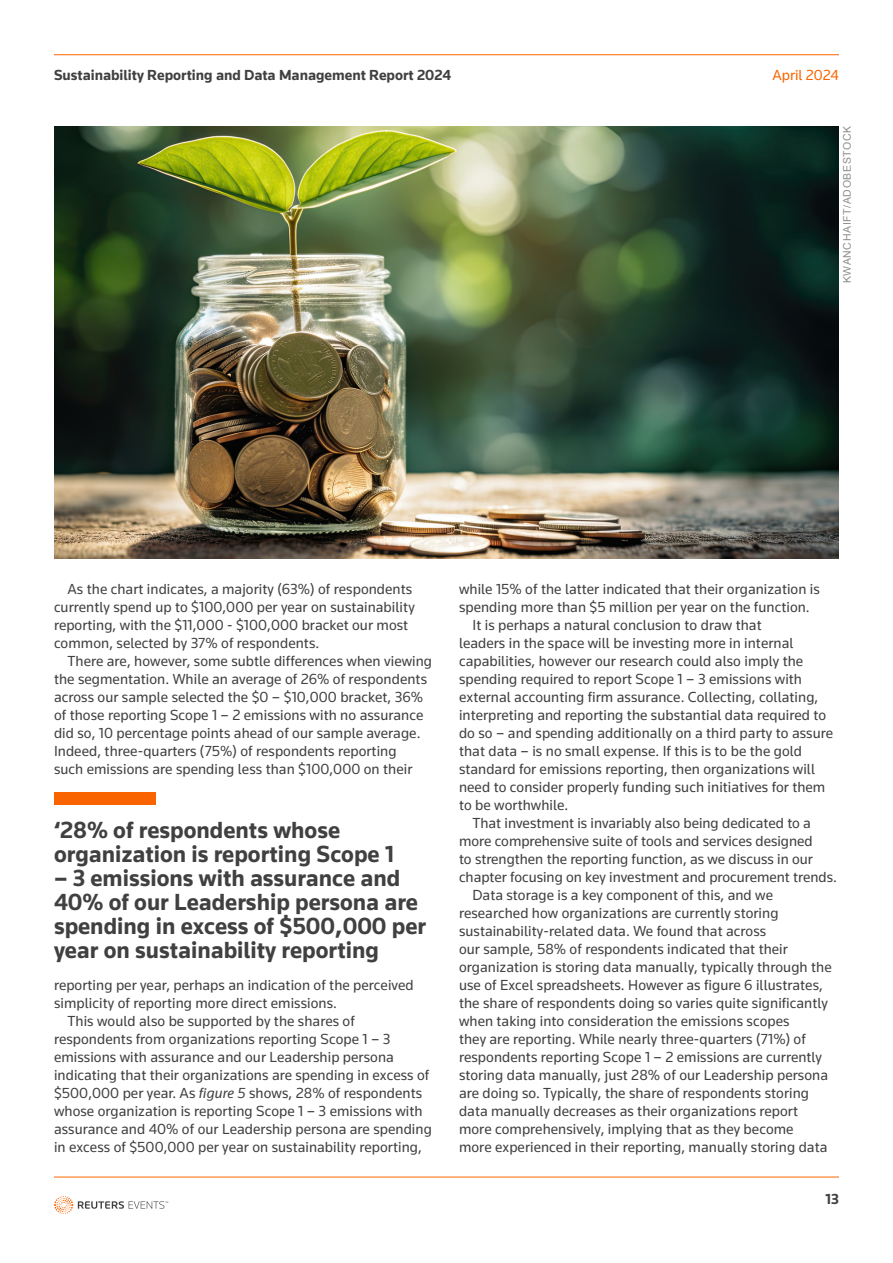
<style>
.page{position:relative;width:893px;height:1263px;background:#fff}
.page>*{position:absolute;margin:0;border:0;box-sizing:border-box;transform-origin:0 0}
.t1{font:700 24px/24px "Knowledge 2017";color:#404040}
.t2{font:15px/18px "Knowledge 2017";letter-spacing:.005em;color:#404040}
.t3{font:700 15px "Knowledge 2017";color:#404040}
.t4{font:15px "Knowledge 2017";color:#fa6400}
.t5{font:10.5px "Arial";letter-spacing:.06em;color:#8d8d8d}
.s1{font-style:italic}
</style>
<div class="page">
<hr style="left:54px;top:54px;width:785px;height:1px;background:#fa6400">
<hr style="left:54px;top:1177px;width:785px;height:1px;background:#fa6400">
<svg style="left:54px;top:1196px;width:114px;height:18px"></svg>
<img style="left:54px;top:126px;width:785px;height:432px">
<div style="left:54px;top:792px;width:101px;height:13px;background:#fa6400"></div>
<p class="t3" style="left:54px;top:65px;width:399px">Sustainability Reporting and Data Management Report 2024</p>
<p class="t4" style="left:772px;top:65px;width:68px">April 2024</p>
<p class="t5" style="left:840px;top:283px;width:159px;rotate:-90deg">KWANCHAIFT/ADOBESTOCK</p>
<p class="t2" style="left:54px;top:580px;width:362px;text-indent:14px">As the chart indicates, a majority (63%) of respondents currently spend up to $100,000 per year on sustainability reporting, with the $11,000 - $100,000 bracket our most common, selected by 37% of respondents.</p>
<p class="t2" style="left:54px;top:652px;width:380px;text-indent:14px">There are, however, some subtle differences when viewing the segmentation. While an average of 26% of respondents across our sample selected the $0 – $10,000 bracket, 36% of those reporting Scope 1 – 2 emissions with no assurance did so, 10 percentage points ahead of our sample average.<br>Indeed, three-quarters (75%) of respondents reporting<br>such emissions are spending less than $100,000 on their</p>
<h1 class="t1" style="left:54px;top:817px;width:341px">‘28% of respondents whose organization is reporting Scope 1</h1>
<h1 class="t1" style="left:54px;top:865px;width:374px">– 3 emissions with assurance and 40% of our Leadership persona are spending in excess of $500,000 per year on sustainability reporting</h1>
<p class="t2" style="left:54px;top:976px;width:361px">reporting per year, perhaps an indication of the perceived</p>
<p class="t2" style="left:54px;top:994px;width:284px">simplicity of reporting more direct emissions.</p>
<p class="t2" style="left:68px;top:1012px;width:289px">This would also be supported by the shares of</p>
<p class="t2" style="left:54px;top:1030px;width:338px">respondents from organizations reporting Scope 1 – 3</p>
<p class="t2" style="left:54px;top:1048px;width:341px">emissions with assurance and our Leadership persona</p>
<p class="t2" style="left:54px;top:1066px;width:377px">indicating that their organizations are spending in excess of</p>
<p class="t2" style="left:54px;top:1084px;width:370px">$500,000 per year. As <span class="s1">figure 5</span> shows, 28% of respondents</p>
<p class="t2" style="left:54px;top:1102px;width:370px">whose organization is reporting Scope 1 – 3 emissions with</p>
<p class="t2" style="left:54px;top:1120px;width:379px">assurance and 40% of our Leadership persona are spending</p>
<p class="t2" style="left:54px;top:1138px;width:369px">in excess of $500,000 per year on sustainability reporting,</p>
<p class="t2" style="left:459px;top:580px;width:362px">while 15% of the latter indicated that their organization is</p>
<p class="t2" style="left:459px;top:598px;width:352px">spending more than $5 million per year on the function.</p>
<p class="t2" style="left:472px;top:616px;width:291px">It is perhaps a natural conclusion to draw that</p>
<p class="t2" style="left:459px;top:634px;width:336px">leaders in the space will be investing more in internal</p>
<p class="t2" style="left:459px;top:652px;width:346px">capabilities, however our research could also imply the</p>
<p class="t2" style="left:459px;top:670px;width:345px">spending required to report Scope 1 – 3 emissions with</p>
<p class="t2" style="left:459px;top:688px;width:361px">external accounting firm assurance. Collecting, collating,</p>
<p class="t2" style="left:459px;top:706px;width:369px">interpreting and reporting the substantial data required to</p>
<p class="t2" style="left:459px;top:724px;width:376px">do so – and spending additionally on a third party to assure</p>
<p class="t2" style="left:459px;top:742px;width:345px">that data – is no small expense. If this is to be the gold</p>
<p class="t2" style="left:459px;top:760px;width:358px">standard for emissions reporting, then organizations will</p>
<p class="t2" style="left:459px;top:778px;width:368px">need to consider properly funding such initiatives for them</p>
<p class="t2" style="left:459px;top:796px;width:111px">to be worthwhile.</p>
<p class="t2" style="left:472px;top:814px;width:340px">That investment is invariably also being dedicated to a</p>
<p class="t2" style="left:459px;top:832px;width:355px">more comprehensive suite of tools and services designed</p>
<p class="t2" style="left:459px;top:850px;width:355px">to strengthen the reporting function, as we discuss in our</p>
<p class="t2" style="left:459px;top:868px;width:379px">chapter focusing on key investment and procurement trends.</p>
<p class="t2" style="left:472px;top:886px;width:302px">Data storage is a key component of this, and we</p>
<p class="t2" style="left:459px;top:904px;width:321px">researched how organizations are currently storing</p>
<p class="t2" style="left:459px;top:922px;width:309px">sustainability-related data. We found that across</p>
<p class="t2" style="left:459px;top:940px;width:330px">our sample, 58% of respondents indicated that their</p>
<p class="t2" style="left:459px;top:958px;width:374px">organization is storing data manually, typically through the</p>
<p class="t2" style="left:459px;top:976px;width:365px">use of Excel spreadsheets. However as figure 6 illustrates,</p>
<p class="t2" style="left:459px;top:994px;width:370px">the share of respondents doing so varies quite significantly</p>
<p class="t2" style="left:459px;top:1012px;width:332px">when taking into consideration the emissions scopes</p>
<p class="t2" style="left:459px;top:1030px;width:348px">they are reporting. While nearly three-quarters (71%) of</p>
<p class="t2" style="left:459px;top:1048px;width:364px">respondents reporting Scope 1 – 2 emissions are currently</p>
<p class="t2" style="left:459px;top:1066px;width:370px">storing data manually, just 28% of our Leadership persona</p>
<p class="t2" style="left:459px;top:1084px;width:352px">are doing so. Typically, the share of respondents storing</p>
<p class="t2" style="left:459px;top:1102px;width:341px">data manually decreases as their organizations report</p>
<p class="t2" style="left:459px;top:1120px;width:336px">more comprehensively, implying that as they become</p>
<p class="t2" style="left:459px;top:1138px;width:370px">more experienced in their reporting, manually storing data</p>
<p class="t3" style="left:826px;top:1189px;width:15px">13</p>
</div>
